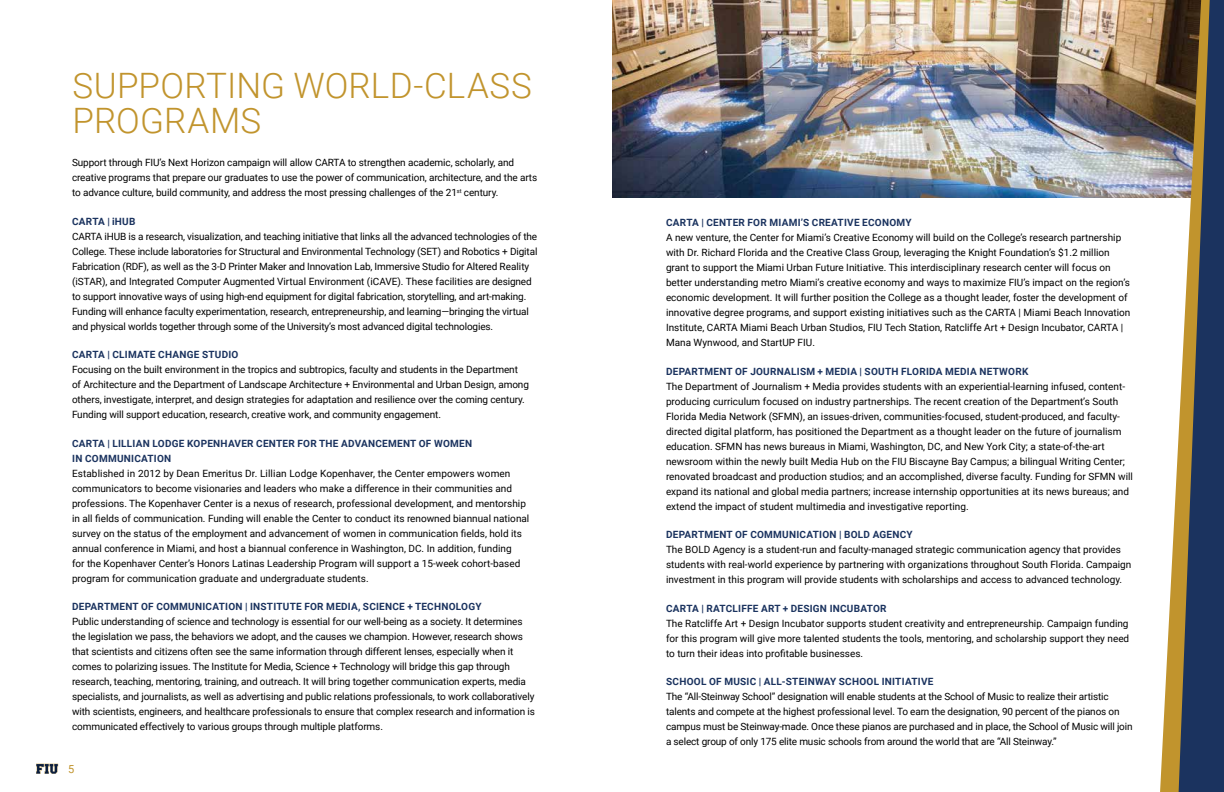
<style>
.page{position:relative;width:1224px;height:792px;background:#fff}
.page>*{position:absolute;margin:0;border:0;box-sizing:border-box;transform-origin:0 0}
.t1{font:300 35px/35px "Roboto";letter-spacing:.005em;color:#c1942d}
.t2{font:11px "Roboto";color:#c1942d}
.t3{font:10px/15px "Roboto";letter-spacing:-.01em;color:#000}
.t4{font:700 10px/15px "Roboto";letter-spacing:.025em;color:#1b335f}
</style>
<div class="page">
<img style="left:612px;top:0;width:548px;height:198px">
<svg style="left:1160px;top:0;width:19px;height:792px"></svg>
<svg style="left:1179px;top:0;width:45px;height:792px;background:#4a5057"></svg>
<svg style="left:36px;top:764px;width:22px;height:10px"></svg>
<h1 class="t1" style="left:73px;top:67px;width:461px">SUPPORTING WORLD-CLASS<br>PROGRAMS</h1>
<p class="t3" style="left:72px;top:155px;width:467px">Support through FIU’s Next Horizon campaign will allow CARTA to strengthen academic, scholarly, and creative programs that prepare our graduates to use the power of communication, architecture, and the arts to advance culture, build community, and address the most pressing challenges of the 21<sup>st</sup> century.</p>
<p class="t4" style="left:72px;top:213px;width:65px">CARTA | iHUB</p>
<p class="t3" style="left:72px;top:228px;width:467px">CARTA iHUB is a research, visualization, and teaching initiative that links all the advanced technologies of the College. These include laboratories for Structural and Environmental Technology (SET) and Robotics + Digital Fabrication (RDF), as well as the 3-D Printer Maker and Innovation Lab, Immersive Studio for Altered Reality (iSTAR), and Integrated Computer Augmented Virtual Environment (iCAVE). These facilities are designed to support innovative ways of using high-end equipment for digital fabrication, storytelling, and art-making.<br>Funding will enhance faculty experimentation, research, entrepreneurship, and learning―bringing the virtual and physical worlds together through some of the University’s most advanced digital technologies.</p>
<p class="t4" style="left:72px;top:347px;width:168px">CARTA | CLIMATE CHANGE STUDIO</p>
<p class="t3" style="left:72px;top:362px;width:458px">Focusing on the built environment in the tropics and subtropics, faculty and students in the Department of Architecture and the Department of Landscape Architecture + Environmental and Urban Design, among others, investigate, interpret, and design strategies for adaptation and resilience over the coming century.<br>Funding will support education, research, creative work, and community engagement.</p>
<p class="t4" style="left:72px;top:435px;width:401px">CARTA | LILLIAN LODGE KOPENHAVER CENTER FOR THE ADVANCEMENT OF WOMEN<br>IN COMMUNICATION</p>
<p class="t3" style="left:72px;top:465px;width:459px">Established in 2012 by Dean Emeritus Dr. Lillian Lodge Kopenhaver, the Center empowers women communicators to become visionaries and leaders who make a difference in their communities and professions. The Kopenhaver Center is a nexus of research, professional development, and mentorship in all fields of communication. Funding will enable the Center to conduct its renowned biannual national survey on the status of the employment and advancement of women in communication fields, hold its annual conference in Miami, and host a biannual conference in Washington, DC. In addition, funding<br>for the Kopenhaver Center’s Honors Latinas Leadership Program will support a 15-week cohort-based program for communication graduate and undergraduate students.</p>
<p class="t4" style="left:72px;top:599px;width:411px">DEPARTMENT OF COMMUNICATION | INSTITUTE FOR MEDIA, SCIENCE + TECHNOLOGY</p>
<p class="t3" style="left:72px;top:614px;width:465px">Public understanding of science and technology is essential for our well-being as a society. It determines the legislation we pass, the behaviors we adopt, and the causes we champion. However, research shows that scientists and citizens often see the same information through different lenses, especially when it comes to polarizing issues. The Institute for Media, Science + Technology will bridge this gap through research, teaching, mentoring, training, and outreach. It will bring together communication experts, media specialists, and journalists, as well as advertising and public relations professionals, to work collaboratively with scientists, engineers, and healthcare professionals to ensure that complex research and information is communicated effectively to various groups through multiple platforms.</p>
<p class="t2" style="left:68px;top:761px;width:8px">5</p>
<p class="t4" style="left:666px;top:215px;width:247px">CARTA | CENTER FOR MIAMI’S CREATIVE ECONOMY</p>
<p class="t3" style="left:666px;top:230px;width:466px">A new venture, the Center for Miami’s Creative Economy will build on the College’s research partnership with Dr. Richard Florida and the Creative Class Group, leveraging the Knight Foundation’s $1.2 million grant to support the Miami Urban Future Initiative. This interdisciplinary research center will focus on better understanding metro Miami’s creative economy and ways to maximize FIU’s impact on the region’s economic development. It will further position the College as a thought leader, foster the development of innovative degree programs, and support existing initiatives such as the CARTA | Miami Beach Innovation Institute, CARTA Miami Beach Urban Studios, FIU Tech Station, Ratcliffe Art + Design Incubator, CARTA | Mana Wynwood, and StartUP FIU.</p>
<p class="t4" style="left:666px;top:363px;width:364px">DEPARTMENT OF JOURNALISM + MEDIA | SOUTH FLORIDA MEDIA NETWORK</p>
<p class="t3" style="left:666px;top:378px;width:469px">The Department of Journalism + Media provides students with an experiential-learning infused, content&shy;producing curriculum focused on industry partnerships. The recent creation of the Department’s South Florida Media Network (SFMN), an issues-driven, communities-focused, student-produced, and faculty&shy;directed digital platform, has positioned the Department as a thought leader on the future of journalism education. SFMN has news bureaus in Miami, Washington, DC, and New York City; a state-of-the-art newsroom within the newly built Media Hub on the FIU Biscayne Bay Campus; a bilingual Writing Center; renovated broadcast and production studios; and an accomplished, diverse faculty. Funding for SFMN will expand its national and global media partners; increase internship opportunities at its news bureaus; and extend the impact of student multimedia and investigative reporting.</p>
<p class="t4" style="left:666px;top:527px;width:248px">DEPARTMENT OF COMMUNICATION | BOLD AGENCY</p>
<p class="t3" style="left:666px;top:542px;width:467px">The BOLD Agency is a student-run and faculty-managed strategic communication agency that provides students with real-world experience by partnering with organizations throughout South Florida. Campaign investment in this program will provide students with scholarships and access to advanced technology.</p>
<p class="t4" style="left:666px;top:600px;width:222px">CARTA | RATCLIFFE ART + DESIGN INCUBATOR</p>
<p class="t3" style="left:666px;top:615px;width:465px;text-align:justify">The Ratcliffe Art + Design Incubator supports student creativity and entrepreneurship. Campaign funding for this program will give more talented students the tools, mentoring, and scholarship support they need to turn their ideas into profitable businesses.</p>
<p class="t4" style="left:666px;top:674px;width:269px">SCHOOL OF MUSIC | ALL-STEINWAY SCHOOL INITIATIVE</p>
<p class="t3" style="left:666px;top:689px;width:468px">The “All-Steinway School” designation will enable students at the School of Music to realize their artistic talents and compete at the highest professional level. To earn the designation, 90 percent of the pianos on campus must be Steinway-made. Once these pianos are purchased and in place, the School of Music will join a select group of only 175 elite music schools from around the world that are “All Steinway.”</p>
</div>
